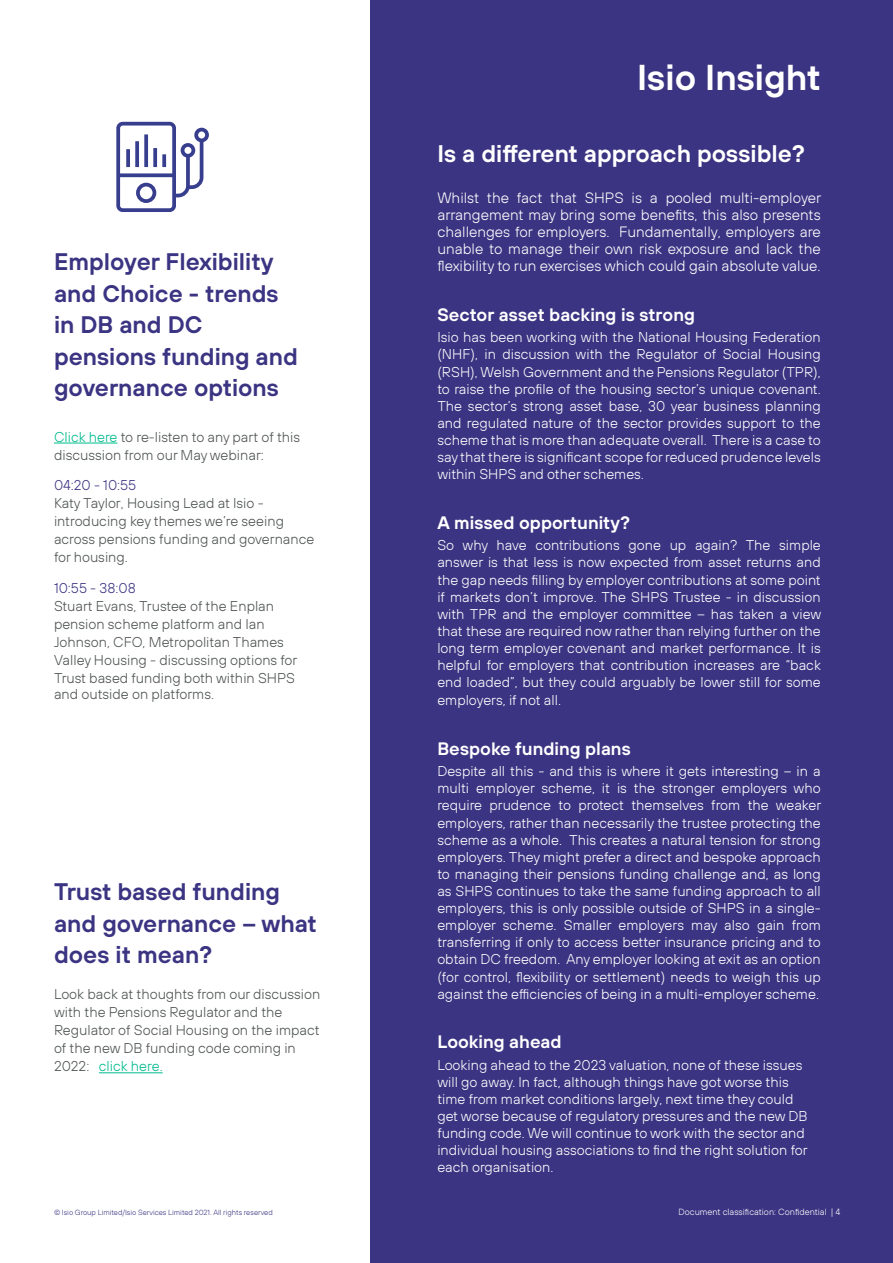
<style>
.page{position:relative;width:893px;height:1263px;background:#fff}
.page>*{position:absolute;margin:0;border:0;box-sizing:border-box;transform-origin:0 0}
.Main_heads_1{font:600 36px "TT Hoves";color:#fff}
.Main_heads_1-2{font:600 24px/31.5px "TT Hoves";color:#3b3482}
.Main_heads_1-3{font:600 24px "TT Hoves";color:#fff}
.Sub_heading{font:600 18px "TT Hoves";color:#fff}
.Paragraph{font:300 15px/17.1px "TT Hoves";color:#fff;text-align:justify}
.Paragraph-2{font:300 14.25px/17.1px "TT Hoves";color:#fff;text-align:justify}
.t1{font:300 14.25px/18px "TT Hoves";color:#4f5453}
.t2{font:300 14.25px "TT Hoves";color:#3b3482}
.t3{font:300 9px "TT Hoves";color:#fff}
.t4{font:300 7.5px "TT Hoves";color:#3b3482}
.s1{color:#00ba8d}
</style>
<div class="page">
<div style="left:371px;top:0;width:522px;height:1263px;background:#3b3482"></div>
<hr style="left:54px;top:443px;width:63px;height:1px;background:#00ba8d">
<hr style="left:99px;top:1072px;width:64px;height:1px;background:#00ba8d">
<div style="left:116px;top:122px;width:60px;height:90px;border:4px solid #373e8e;border-radius:5px"></div>
<svg style="left:119px;top:173px;width:51px;height:4px"></svg>
<svg style="left:170px;top:137px;width:35px;height:62px"></svg>
<div style="left:194px;top:128px;width:15px;height:14px;border:4px solid #373e8e;border-radius:50%"></div>
<div style="left:181px;top:143px;width:14px;height:15px;border:4px solid #373e8e;border-radius:50%"></div>
<div style="left:136px;top:183px;width:20px;height:20px;border:4px solid #373e8e;border-radius:50%"></div>
<svg style="left:126px;top:149px;width:4px;height:18px"></svg>
<svg style="left:135px;top:141px;width:4px;height:26px"></svg>
<svg style="left:144px;top:134px;width:4px;height:33px"></svg>
<svg style="left:153px;top:148px;width:4px;height:19px"></svg>
<svg style="left:162px;top:154px;width:4px;height:13px"></svg>
<p class="Main_heads_1" style="left:637px;top:54px;width:185px">Isio Insight</p>
<p class="Main_heads_1-2" style="left:54px;top:245px;width:245px">Employer Flexibility and Choice - trends in DB and DC pensions funding and governance options</p>
<p class="t1" style="left:54px;top:427px;width:248px"><span class="s1">Click here</span> to re-listen to any part of this discussion from our May webinar:</p>
<p class="t2" style="left:54px;top:476px;width:84px">04:20 - 10:55</p>
<p class="t1" style="left:54px;top:494px;width:262px">Katy Taylor, Housing Lead at Isio - introducing key themes we’re seeing across pensions funding and governance for housing.</p>
<p class="t2" style="left:54px;top:579px;width:83px">10:55 - 38:08</p>
<p class="t1" style="left:54px;top:597px;width:245px">Stuart Evans, Trustee of the Enplan pension scheme platform and Ian Johnson, CFO, Metropolitan Thames Valley Housing - discussing options for Trust based funding both within SHPS</p>
<p class="t1" style="left:54px;top:685px;width:162px">and outside on platforms.</p>
<p class="Main_heads_1-2" style="left:54px;top:875px;width:264px">Trust based funding and governance – what does it mean?</p>
<p class="t1" style="left:54px;top:985px;width:268px">Look back at thoughts from our discussion with the Pensions Regulator and the Regulator of Social Housing on the impact of the new DB funding code coming in 2022: <span class="s1">click here.</span></p>
<p class="Main_heads_1-3" style="left:437px;top:138px;width:369px">Is a different approach possible?</p>
<p class="Paragraph" style="left:437px;top:189px;width:385px">Whilst the fact that SHPS is a pooled multi-employer arrangement may bring some benefits, this also presents challenges for employers. Fundamentally, employers are unable to manage their own risk exposure and lack the flexibility to run exercises which could gain absolute value.</p>
<p class="Sub_heading" style="left:437px;top:303px;width:259px">Sector asset backing is strong</p>
<p class="Paragraph-2" style="left:437px;top:329px;width:385px">Isio has been working with the National Housing Federation (NHF), in discussion with the Regulator of Social Housing (RSH), Welsh Government and the Pensions Regulator (TPR), to raise the profile of the housing sector’s unique covenant.<br>The sector’s strong asset base, 30 year business planning and regulated nature of the sector provides support to the scheme that is more than adequate overall. There is a case to say that there is significant scope for reduced prudence levels within SHPS and other schemes.</p>
<p class="Sub_heading" style="left:437px;top:511px;width:194px">A missed opportunity?</p>
<p class="Paragraph-2" style="left:437px;top:536px;width:385px">So why have contributions gone up again? The simple answer is that less is now expected from asset returns and the gap needs filling by employer contributions at some point if markets don’t improve. The SHPS Trustee - in discussion with TPR and the employer committee – has taken a view that these are required now rather than relying further on the long term employer covenant and market performance. It is helpful for employers that contribution increases are “back end loaded”, but they could arguably be lower still for some employers, if not all.</p>
<p class="Sub_heading" style="left:437px;top:737px;width:195px">Bespoke funding plans</p>
<p class="Paragraph-2" style="left:437px;top:762px;width:385px">Despite all this - and this is where it gets interesting – in a multi employer scheme, it is the stronger employers who require prudence to protect themselves from the weaker employers, rather than necessarily the trustee protecting the scheme as a whole. This creates a natural tension for strong employers. They might prefer a direct and bespoke approach to managing their pensions funding challenge and, as long as SHPS continues to take the same funding approach to all employers, this is only possible outside of SHPS in a single&shy;employer scheme. Smaller employers may also gain from transferring if only to access better insurance pricing and to obtain DC freedom. Any employer looking at exit as an option (for control, flexibility or settlement) needs to weigh this up against the efficiencies of being in a multi-employer scheme.</p>
<p class="Sub_heading" style="left:437px;top:1030px;width:126px">Looking ahead</p>
<p class="Paragraph-2" style="left:437px;top:1056px;width:372px;text-align:left">Looking ahead to the 2023 valuation, none of these issues will go away. In fact, although things have got worse this time from market conditions largely, next time they could get worse because of regulatory pressures and the new DB funding code. We will continue to work with the sector and individual housing associations to find the right solution for each organisation.</p>
<p class="t4" style="left:54px;top:1208px;width:220px">© Isio Group Limited/Isio Services Limited 2021. All rights reserved</p>
<p class="t3" style="left:678px;top:1206px;width:163px">Document classification: Confidential | 4</p>
</div>
